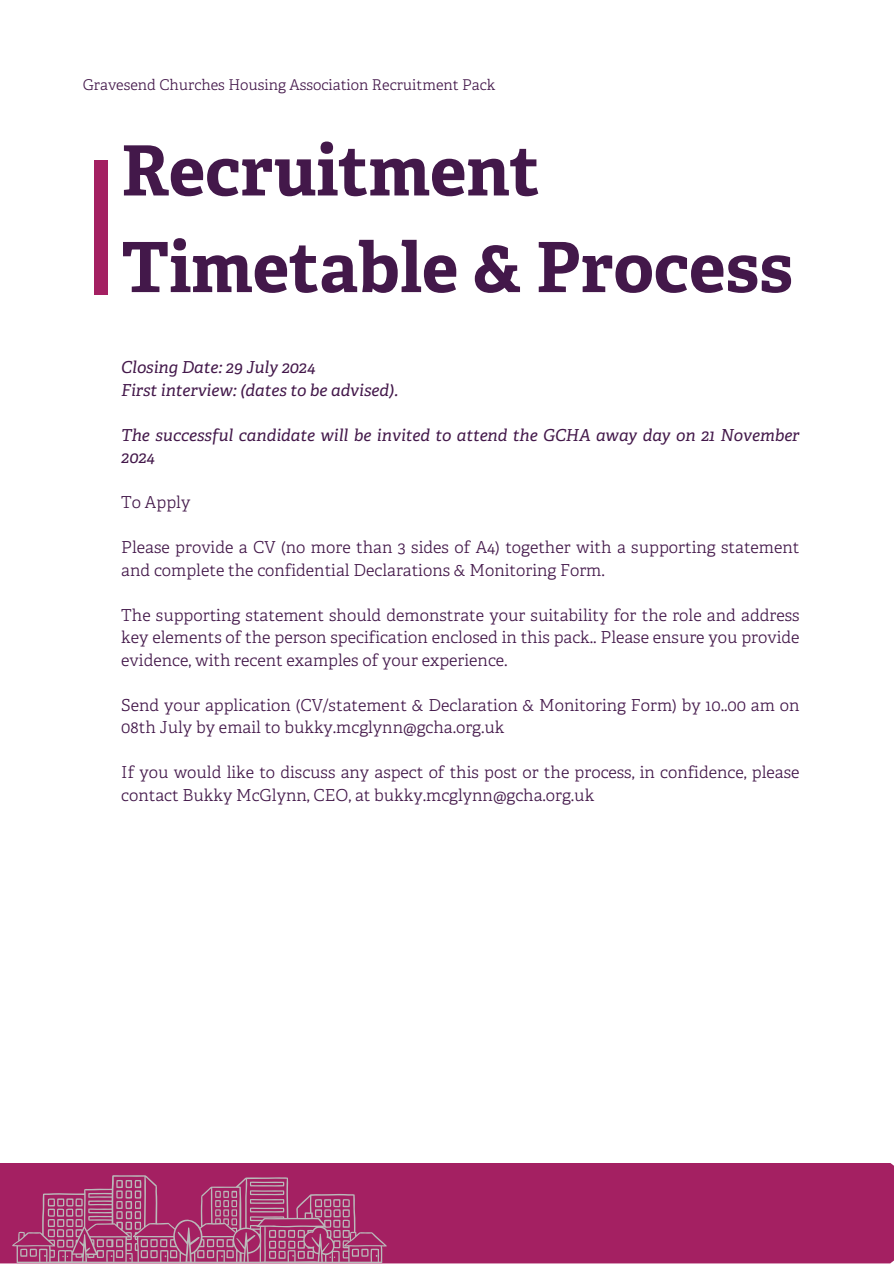
<style>
.page{position:relative;width:894px;height:1264px;background:#fff}
.page>*{position:absolute;margin:0;border:0;box-sizing:border-box;transform-origin:0 0}
.t1{font:700 69.15px/96.6px "Adelle";color:#43184a}
.t2{font:300 16.5px/22.5px "Adelle";color:#43184a}
.t3{font:italic 16.5px/22.5px "Adelle";color:#43184a}
.t4{font:300 14.85px "Adelle";color:#43184a}
</style>
<div class="page">
<div style="left:0;top:1163px;width:893px;height:100px;background:#a42062"></div>
<svg style="left:12px;top:1175px;width:375px;height:87px"></svg>
<div style="left:94px;top:160px;width:13px;height:135px;background:#a42062"></div>
<h1 class="t4" style="left:83px;top:77px;width:414px">Gravesend Churches Housing Association Recruitment Pack</h1>
<p class="t1" style="left:121px;top:129px;width:673px">Recruitment<br>Timetable &amp; Process</p>
<h2 class="t3" style="left:121px;top:357px;width:278px">Closing Date: 29 July 2024<br>First interview: (dates to be advised).</h2>
<h2 class="t3" style="left:121px;top:425px;width:679px">The successful candidate will be invited to attend the GCHA away day on 21 November<br>2024</h2>
<h2 class="t2" style="left:121px;top:492px;width:71px">To Apply</h2>
<h2 class="t2" style="left:121px;top:537px;width:679px">Please provide a CV (no more than 3 sides of A4) together with a supporting statement and complete the confidential Declarations &amp; Monitoring Form.</h2>
<h2 class="t2" style="left:121px;top:605px;width:679px;text-align:justify">The supporting statement should demonstrate your suitability for the role and address key elements of the person specification enclosed in this pack.. Please ensure you provide evidence, with recent examples of your experience.</h2>
<h2 class="t2" style="left:121px;top:695px;width:679px">Send your application (CV/statement &amp; Declaration &amp; Monitoring Form) by 10..00 am on<br>08th July by email to bukky.mcglynn@gcha.org.uk</h2>
<h2 class="t2" style="left:121px;top:762px;width:679px">If you would like to discuss any aspect of this post or the process, in confidence, please contact Bukky McGlynn, CEO, at bukky.mcglynn@gcha.org.uk</h2>
</div>
